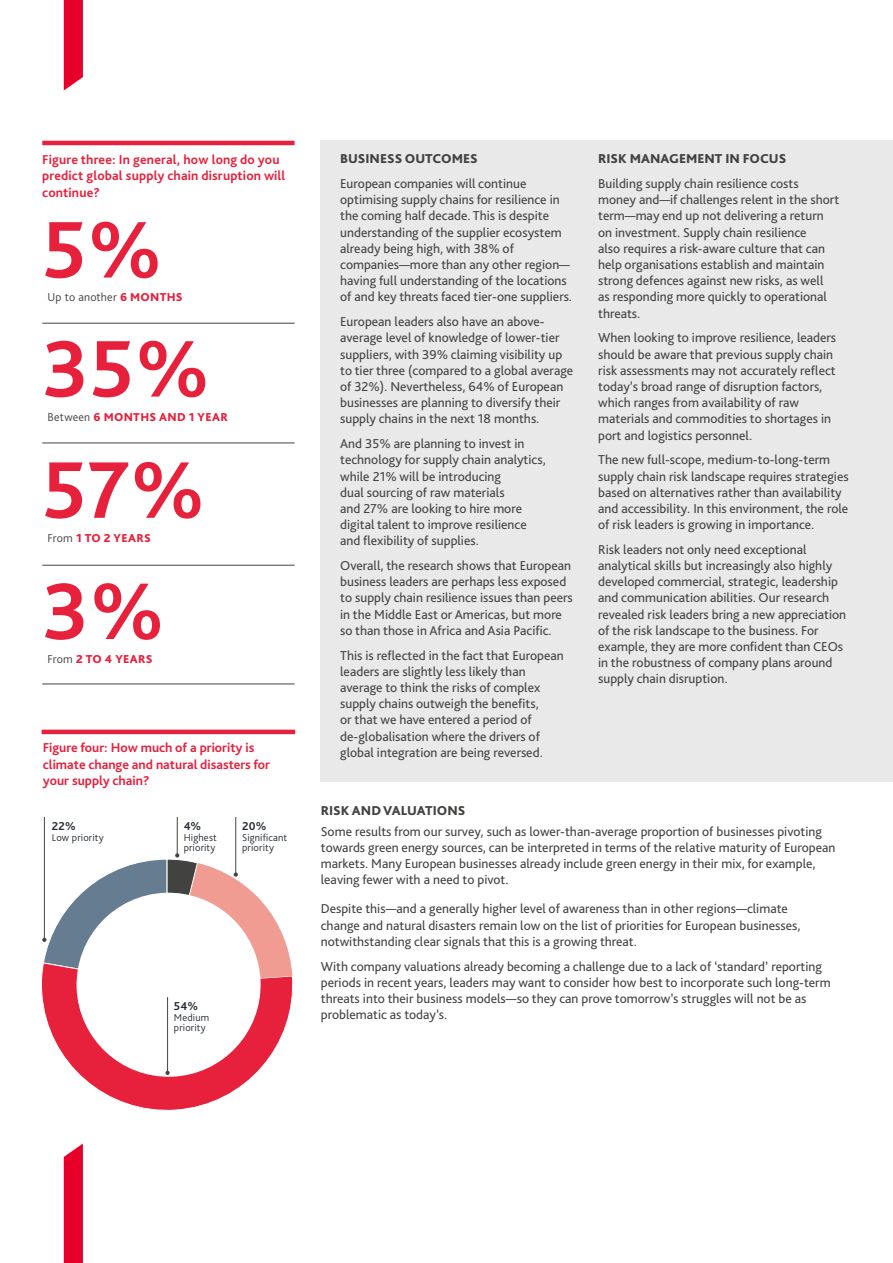
<style>
.page{position:relative;width:893px;height:1263px;background:#fff}
.page>*{position:absolute;margin:0;border:0;box-sizing:border-box;transform-origin:0 0}
.t1{font:700 84px/120.4px "Bliss Pro";color:#e7203c}
.t2{font:13.5px/16.2px "Bliss Pro";color:#424241}
.t3{font:700 13.5px/16.2px "Bliss Pro";color:#e7203c}
.t4{font:800 13.5px "Bliss Pro";color:#424241}
.t5{font:800 12px "Bliss Pro";letter-spacing:.03em;color:#e7203c}
.t6{font:300 12px "Bliss Pro";letter-spacing:.015em;color:#424241}
.t7{font:700 12px "Bliss Pro";color:#262c32}
.t8{font:300 10.5px/10.5px "Bliss Pro";letter-spacing:.015em;color:#262c32}
.s1{font-weight:800;color:#e7203c}
.s2{font-weight:300;color:#424241}
</style>
<div class="page">
<div style="left:320px;top:140px;width:573px;height:641px;background:#eae9e9"></div>
<svg style="left:64px;top:0;width:19px;height:91px;background:#e8153a"></svg>
<hr style="left:42px;top:141px;width:253px;height:4px;background:#e7203c">
<hr style="left:42px;top:323px;width:253px;height:1px;background:#424241">
<hr style="left:42px;top:443px;width:253px;height:1px;background:#424241">
<hr style="left:42px;top:565px;width:253px;height:1px;background:#424241">
<hr style="left:42px;top:684px;width:253px;height:1px;background:#424241">
<svg style="left:64px;top:1143px;width:19px;height:120px;background:#e71036"></svg>
<hr style="left:42px;top:730px;width:253px;height:4px;background:#e7203c">
<hr style="left:44px;top:817px;width:1px;height:123px;background:#424241">
<hr style="left:235px;top:817px;width:1px;height:57px;background:#424241">
<hr style="left:177px;top:817px;width:1px;height:38px;background:#424241">
<svg style="left:41px;top:853px;width:252px;height:258px"></svg>
<p class="t3" style="left:42px;top:151px;width:245px">Figure three: In general, how long do you predict global supply chain disruption will continue?</p>
<h1 class="t1" style="left:42px;top:187px;width:169px">5%<br>35%<br>57%<br>3%</h1>
<p class="t6" style="left:48px;top:290px;width:137px">Up to another <span class="s1">6 MONTHS</span></p>
<p class="t5" style="left:48px;top:409px;width:182px"><span class="s2">Between</span> 6 MONTHS AND 1 YEAR</p>
<p class="t5" style="left:48px;top:530px;width:105px"><span class="s2">From</span> 1 TO 2 YEARS</p>
<p class="t5" style="left:48px;top:651px;width:107px"><span class="s2">From</span> 2 TO 4 YEARS</p>
<p class="t3" style="left:43px;top:739px;width:229px">Figure four: How much of a priority is climate change and natural disasters for your supply chain?</p>
<p class="t7" style="left:52px;top:819px;width:26px">22%</p>
<p class="t8" style="left:52px;top:832px;width:53px">Low priority</p>
<p class="t7" style="left:184px;top:819px;width:19px">4%</p>
<p class="t8" style="left:184px;top:832px;width:35px">Highest priority</p>
<p class="t7" style="left:242px;top:819px;width:26px">20%</p>
<p class="t8" style="left:242px;top:832px;width:46px">Significant priority</p>
<p class="t7" style="left:174px;top:999px;width:26px">54%</p>
<p class="t8" style="left:174px;top:1012px;width:37px">Medium priority</p>
<p class="t4" style="left:340px;top:150px;width:139px">BUSINESS OUTCOMES</p>
<p class="t2" style="left:340px;top:175px;width:233px">European companies will continue optimising supply chains for resilience in the coming half decade. This is despite understanding of the supplier ecosystem already being high, with 38% of companies—more than any other region— having full understanding of the locations of and key threats faced tier-one suppliers.</p>
<p class="t2" style="left:340px;top:313px;width:235px">European leaders also have an above&shy;average level of knowledge of lower-tier suppliers, with 39% claiming visibility up to tier three (compared to a global average of 32%). Nevertheless, 64% of European businesses are planning to diversify their supply chains in the next 18 months.</p>
<p class="t2" style="left:340px;top:435px;width:207px">And 35% are planning to invest in technology for supply chain analytics, while 21% will be introducing<br>dual sourcing of raw materials<br>and 27% are looking to hire more digital talent to improve resilience and flexibility of supplies.</p>
<p class="t2" style="left:340px;top:557px;width:234px">Overall, the research shows that European business leaders are perhaps less exposed to supply chain resilience issues than peers in the Middle East or Americas, but more so than those in Africa and Asia Pacific.</p>
<p class="t2" style="left:340px;top:647px;width:225px">This is reflected in the fact that European leaders are slightly less likely than average to think the risks of complex supply chains outweigh the benefits,<br>or that we have entered a period of de-globalisation where the drivers of global integration are being reversed.</p>
<p class="t4" style="left:598px;top:150px;width:190px">RISK MANAGEMENT IN FOCUS</p>
<p class="t2" style="left:598px;top:175px;width:243px">Building supply chain resilience costs money and—if challenges relent in the short term—may end up not delivering a return on investment. Supply chain resilience<br>also requires a risk-aware culture that can help organisations establish and maintain strong defences against new risks, as well<br>as responding more quickly to operational threats.</p>
<p class="t2" style="left:598px;top:329px;width:240px">When looking to improve resilience, leaders should be aware that previous supply chain risk assessments may not accurately reflect today’s broad range of disruption factors, which ranges from availability of raw materials and commodities to shortages in port and logistics personnel.</p>
<p class="t2" style="left:598px;top:451px;width:252px">The new full-scope, medium-to-long-term supply chain risk landscape requires strategies based on alternatives rather than availability and accessibility. In this environment, the role of risk leaders is growing in importance.</p>
<p class="t2" style="left:598px;top:541px;width:249px">Risk leaders not only need exceptional analytical skills but increasingly also highly developed commercial, strategic, leadership and communication abilities. Our research revealed risk leaders bring a new appreciation of the risk landscape to the business. For example, they are more confident than CEOs in the robustness of company plans around supply chain disruption.</p>
<p class="t4" style="left:321px;top:802px;width:146px">RISK AND VALUATIONS</p>
<p class="t2" style="left:321px;top:823px;width:516px">Some results from our survey, such as lower-than-average proportion of businesses pivoting towards green energy sources, can be interpreted in terms of the relative maturity of European markets. Many European businesses already include green energy in their mix, for example, leaving fewer with a need to pivot.</p>
<p class="t2" style="left:321px;top:900px;width:481px">Despite this—and a generally higher level of awareness than in other regions—climate change and natural disasters remain low on the list of priorities for European businesses, notwithstanding clear signals that this is a growing threat.</p>
<p class="t2" style="left:321px;top:958px;width:511px">With company valuations already becoming a challenge due to a lack of ‘standard’ reporting periods in recent years, leaders may want to consider how best to incorporate such long-term threats into their business models—so they can prove tomorrow’s struggles will not be as problematic as today’s.</p>
</div>
